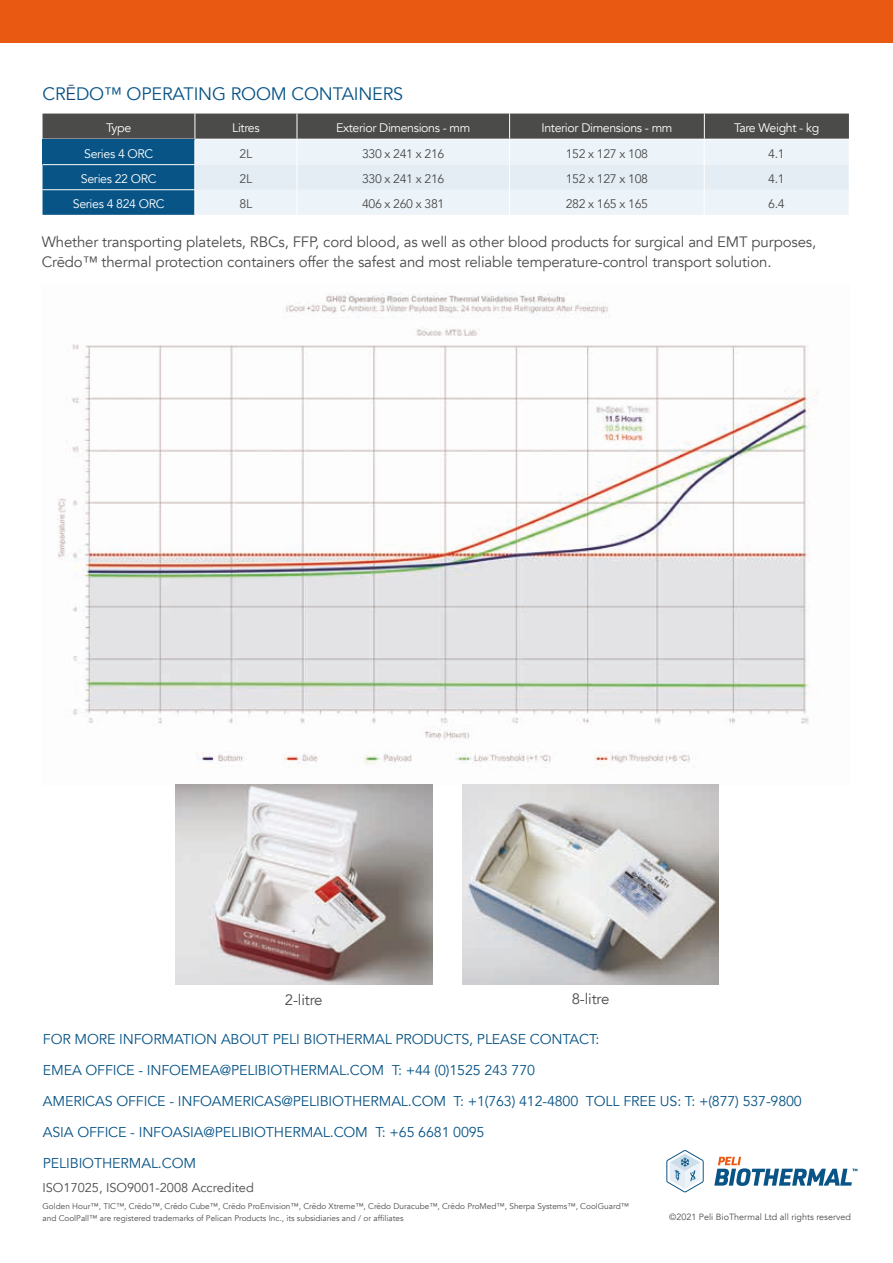
<style>
.page{position:relative;width:893px;height:1263px;background:#fff}
.page>*{position:absolute;margin:0;border:0;box-sizing:border-box;transform-origin:0 0}
.t1{font:18px "Avenir";letter-spacing:-.01em;color:#085486}
.t2{font:15px/19.5px "Avenir";letter-spacing:-.01em;color:#4b4b4a}
.t3{font:14.25px/31px "Avenir";letter-spacing:-.01em;color:#085486}
.t4{font:12.75px "Avenir";color:#4b4b4a}
.t5{font:12.3px "Avenir";letter-spacing:-.03em;color:#fff}
.t6{font:12.3px "Avenir";letter-spacing:-.03em;color:#4b4b4a}
.t7{font:9px "Avenir";color:#4b4b4a}
.t8{font:8.25px/12px "Avenir";color:#4b4b4a}
.s1{color:#183f77}
</style>
<div class="page">
<div style="left:0;top:0;width:893px;height:43px;background:#ea5911"></div>
<img style="left:57px;top:292px;width:761px;height:493px">
<img style="left:462px;top:784px;width:256px;height:201px">
<img style="left:176px;top:784px;width:256px;height:201px">
<svg style="left:43px;top:114px;width:806px;height:101px;background:#a4b3bd"></svg>
<svg style="left:714px;top:1157px;width:143px;height:29px"></svg>
<svg style="left:666px;top:1150px;width:38px;height:42px"></svg>
<p class="t1" style="left:43px;top:83px;width:362px">CR<span class="s1">Ē</span>DO™ OPERATING ROOM CONTAINERS</p>
<p class="t5" style="left:106px;top:121px;width:27px">Type</p>
<p class="t5" style="left:232px;top:121px;width:29px">Litres</p>
<p class="t5" style="left:336px;top:121px;width:135px">Exterior Dimensions - mm</p>
<p class="t5" style="left:542px;top:121px;width:132px">Interior Dimensions - mm</p>
<p class="t5" style="left:734px;top:121px;width:87px">Tare Weight - kg</p>
<p class="t5" style="left:84px;top:147px;width:71px">Series 4 ORC</p>
<p class="t6" style="left:240px;top:147px;width:14px">2L</p>
<p class="t6" style="left:362px;top:147px;width:84px">330 x 241 x 216</p>
<p class="t6" style="left:566px;top:147px;width:84px">152 x 127 x 108</p>
<p class="t6" style="left:768px;top:147px;width:18px">4.1</p>
<p class="t5" style="left:81px;top:172px;width:77px">Series 22 ORC</p>
<p class="t6" style="left:240px;top:172px;width:14px">2L</p>
<p class="t6" style="left:362px;top:172px;width:84px">330 x 241 x 216</p>
<p class="t6" style="left:566px;top:172px;width:84px">152 x 127 x 108</p>
<p class="t6" style="left:768px;top:172px;width:18px">4.1</p>
<p class="t5" style="left:73px;top:197px;width:93px">Series 4 824 ORC</p>
<p class="t6" style="left:240px;top:197px;width:14px">8L</p>
<p class="t6" style="left:362px;top:197px;width:84px">406 x 260 x 381</p>
<p class="t6" style="left:566px;top:197px;width:84px">282 x 165 x 165</p>
<p class="t6" style="left:768px;top:197px;width:18px">6.4</p>
<p class="t2" style="left:42px;top:232px;width:776px">Whether transporting platelets, RBCs, FFP, cord blood, as well as other blood products for surgical and EMT purposes,<br>Crēdo™ thermal protection containers offer the safest and most reliable temperature-control transport solution.</p>
<p class="t2" style="left:285px;top:990px;width:39px">2-litre</p>
<p class="t2" style="left:572px;top:989px;width:39px">8-litre</p>
<p class="t3" style="left:43px;top:1024px;width:760px">FOR MORE INFORMATION ABOUT PELI BIOTHERMAL PRODUCTS, PLEASE CONTACT:<br>EMEA OFFICE - INFOEMEA@PELIBIOTHERMAL.COM T: +44 (0)1525 243 770<br>AMERICAS OFFICE - INFOAMERICAS@PELIBIOTHERMAL.COM T: +1(763) 412-4800 TOLL FREE US: T: +(877) 537-9800<br>ASIA OFFICE - INFOASIA@PELIBIOTHERMAL.COM T: +65 6681 0095<br>PELIBIOTHERMAL.COM</p>
<p class="t4" style="left:43px;top:1180px;width:213px">ISO17025, ISO9001-2008 Accredited</p>
<p class="t8" style="left:43px;top:1200px;width:588px">Golden Hour™, TIC™, Crēdo™, Crēdo Cube™, Crēdo ProEnvision™, Crēdo Xtreme™, Crēdo Duracube™, Crēdo ProMed™, Sherpa Systems™, CoolGuard™ and CoolPall™ are registered trademarks of Pelican Products Inc., its subsidiaries and / or affiliates</p>
<p class="t7" style="left:669px;top:1212px;width:183px">©2021 Peli BioThermal Ltd all rights reserved</p>
</div>
